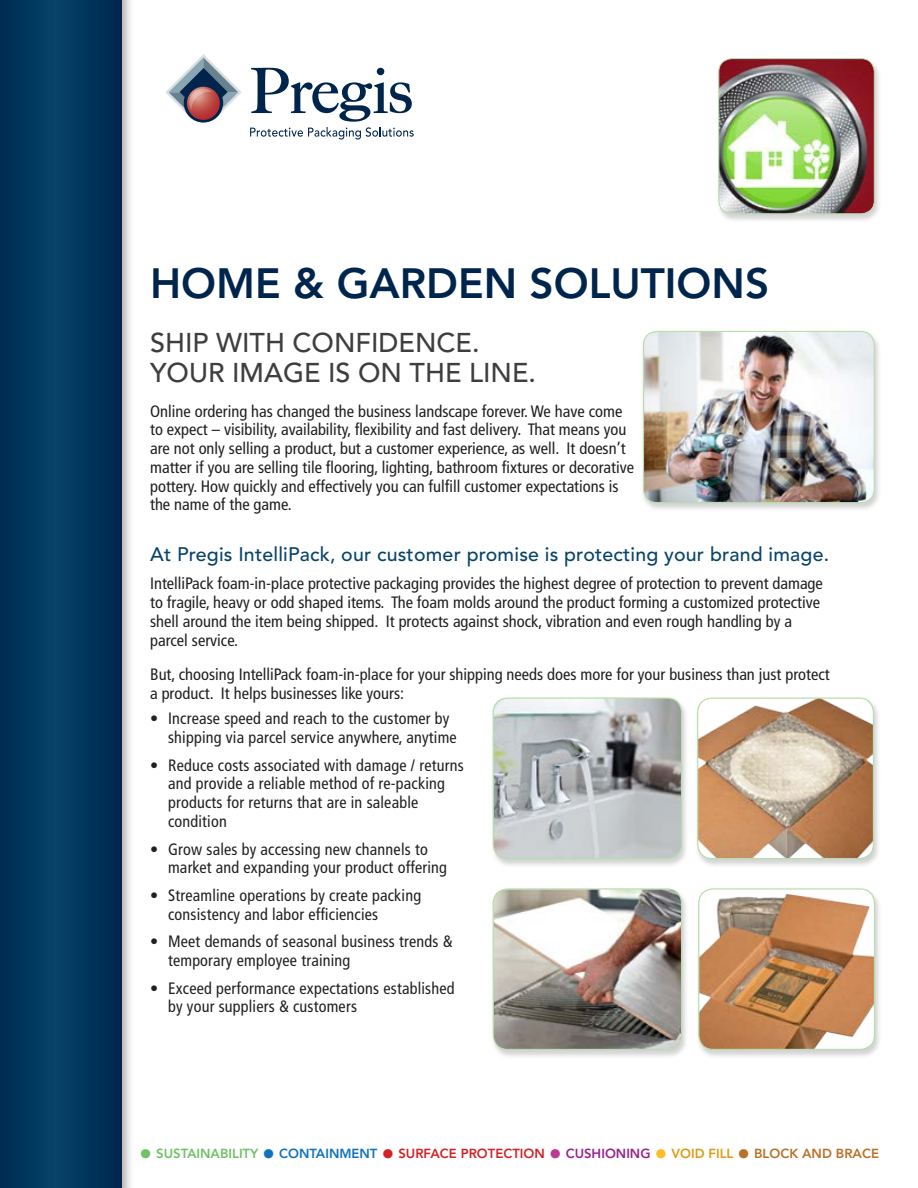
<style>
.page{position:relative;width:918px;height:1188px;background:#fff}
.page>*{position:absolute;margin:0;border:0;box-sizing:border-box;transform-origin:0 0}
.t1{font:800 42px "Avenir";color:#00254c}
.t2{font:500 27px/30px "Avenir";color:#3e3e3f}
.t3{font:500 19.5px "Avenir";letter-spacing:.01em;color:#084469}
.t4{font:condensed 16.5px/18.8px "Frutiger";color:#231f20}
.t5{font:800 13.05px "Avenir";color:#d1232a}
.s1{font-size:26.25px;color:#71c167}
.s2{color:#71c167}
.s3{font-size:26.25px;color:#1074bc}
.s4{color:#1074bc}
.s5{font-size:26.25px}
.s6{font-size:26.25px;color:#be3895}
.s7{color:#97258f}
.s8{font-size:26.25px;color:#fdbd28}
.s9{color:#de9c12}
.s10{font-size:26.25px;color:#ba7129}
.s11{color:#ba7129}
</style>
<div class="page">
<div style="left:0;top:0;width:134px;height:1188px;background:#231f20;opacity:.35"></div>
<div style="left:0;top:0;width:122px;height:1188px;background:linear-gradient(to right,#023a60,#013258)"></div>
<svg style="left:250px;top:68px;width:164px;height:72px"></svg>
<svg style="left:165px;top:54px;width:77px;height:69px"></svg>
<div style="left:716px;top:58px;width:165px;height:164px;background:#231f20;opacity:.2"></div>
<img style="left:719px;top:59px;width:155px;height:155px">
<div style="left:718px;top:58px;width:157px;height:156px;border:1px solid #b8dcae;border-radius:13px"></div>
<div style="left:696px;top:887px;width:186px;height:171px;background:#231f20;opacity:.2"></div>
<img style="left:699px;top:889px;width:176px;height:160px">
<div style="left:698px;top:888px;width:177px;height:162px;border:1px solid #b8dcae;border-radius:14px"></div>
<div style="left:490px;top:696px;width:199px;height:172px;background:#231f20;opacity:.2"></div>
<img style="left:493px;top:698px;width:189px;height:161px">
<div style="left:493px;top:698px;width:189px;height:161px;border:1px solid #b8dcae;border-radius:14px"></div>
<div style="left:490px;top:887px;width:199px;height:171px;background:#231f20;opacity:.2"></div>
<img style="left:493px;top:889px;width:189px;height:160px">
<div style="left:493px;top:888px;width:189px;height:162px;border:1px solid #b8dcae;border-radius:14px"></div>
<div style="left:694px;top:696px;width:187px;height:172px;background:#231f20;opacity:.2"></div>
<img style="left:698px;top:698px;width:175px;height:161px">
<div style="left:697px;top:698px;width:177px;height:161px;border:1px solid #b8dcae;border-radius:14px"></div>
<div style="left:641px;top:330px;width:240px;height:181px;background:#231f20;opacity:.2"></div>
<img style="left:643px;top:331px;width:231px;height:172px">
<div style="left:643px;top:331px;width:232px;height:172px;border:1px solid #b8dcae;border-radius:14px"></div>
<h1 class="t1" style="left:150px;top:259px;width:621px">HOME &amp; GARDEN SOLUTIONS</h1>
<h2 class="t2" style="left:150px;top:328px;width:387px">SHIP WITH CONFIDENCE.<br>YOUR IMAGE IS ON THE LINE.</h2>
<p class="t4" style="left:150px;top:402px;width:486px">Online ordering has changed the business landscape forever. We have come to expect – visibility, availability, flexibility and fast delivery. That means you are not only selling a product, but a customer experience, as well. It doesn’t matter if you are selling tile flooring, lighting, bathroom fixtures or decorative pottery. How quickly and effectively you can fulfill customer expectations is the name of the game.</p>
<p class="t3" style="left:150px;top:543px;width:681px">At Pregis IntelliPack, our customer promise is protecting your brand image.</p>
<p class="t4" style="left:150px;top:574px;width:674px">IntelliPack foam-in-place protective packaging provides the highest degree of protection to prevent damage to fragile, heavy or odd shaped items. The foam molds around the product forming a customized protective shell around the item being shipped. It protects against shock, vibration and even rough handling by a parcel service.</p>
<p class="t4" style="left:150px;top:665px;width:681px">But, choosing IntelliPack foam-in-place for your shipping needs does more for your business than just protect a product. It helps businesses like yours:</p>
<p class="t4" style="left:168px;top:709px;width:290px;text-indent:-18px">• Increase speed and reach to the customer by shipping via parcel service anywhere, anytime</p>
<p class="t4" style="left:168px;top:756px;width:297px;text-indent:-18px">• Reduce costs associated with damage / returns and provide a reliable method of re-packing products for returns that are in saleable condition</p>
<p class="t4" style="left:168px;top:840px;width:280px;text-indent:-18px">• Grow sales by accessing new channels to market and expanding your product offering</p>
<p class="t4" style="left:168px;top:886px;width:255px;text-indent:-18px">• Streamline operations by create packing consistency and labor efficiencies</p>
<p class="t4" style="left:168px;top:932px;width:286px;text-indent:-18px">• Meet demands of seasonal business trends &amp; temporary employee training</p>
<p class="t4" style="left:168px;top:979px;width:288px;text-indent:-18px">• Exceed performance expectations established by your suppliers &amp; customers</p>
<p class="t5" style="left:139px;top:1146px;width:741px"><span class="s1">•</span> <span class="s2">SUSTAINABILITY</span> <span class="s3">•</span> <span class="s4">CONTAINMENT</span> <span class="s5">•</span> SURFACE PROTECTION <span class="s6">•</span> <span class="s7">CUSHIONING</span> <span class="s8">•</span> <span class="s9">VOID FILL</span> <span class="s10">•</span> <span class="s11">BLOCK AND BRACE</span></p>
</div>
